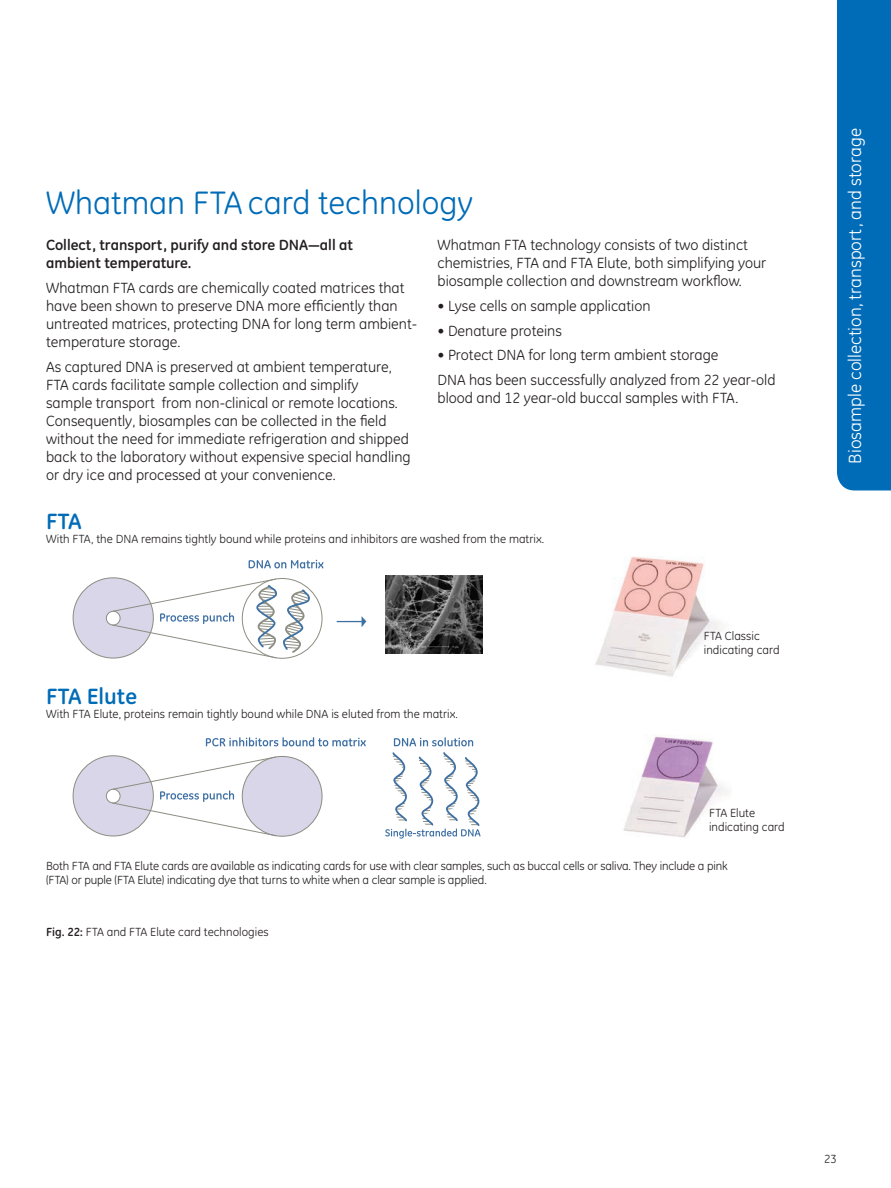
<style>
.page{position:relative;width:891px;height:1188px;background:#fff}
.page>*{position:absolute;margin:0;border:0;box-sizing:border-box;transform-origin:0 0}
.t1{font:33px "GE Inspira";color:#006cb7}
.t2{font:700 22.5px "GE Inspira";color:#006cb7}
.t3{font:18px "GE Inspira";color:#fff}
.t4{font:15px/18px "GE Inspira";color:#231f20}
.t5{font:700 15px/18px "GE Inspira";color:#231f20}
.t6{font:12px/14.1px "GE Inspira";color:#231f20}
.s1{font-weight:700}
</style>
<div class="page">
<div style="left:837px;top:0;width:54px;height:490px;background:#006cb7"></div>
<div style="left:73px;top:578px;width:80px;height:80px;background:#dad6e9;border-radius:50%"></div>
<svg style="left:106px;top:611px;width:14px;height:14px"></svg>
<div style="left:106px;top:611px;width:15px;height:15px;border:1px solid #8c8d82;border-radius:50%"></div>
<svg style="left:249px;top:560px;width:74px;height:8px"></svg>
<svg style="left:337px;top:616px;width:29px;height:11px"></svg>
<svg style="left:111px;top:578px;width:200px;height:81px"></svg>
<div style="left:73px;top:756px;width:80px;height:80px;background:#dad6e9;border-radius:50%"></div>
<div style="left:242px;top:756px;width:80px;height:80px;background:#dad6e9;border-radius:50%"></div>
<div style="left:106px;top:789px;width:14px;height:14px;background:#fff;border-radius:50%"></div>
<div style="left:106px;top:789px;width:15px;height:14px;border:1px solid #8c8d82;border-radius:50%"></div>
<svg style="left:206px;top:737px;width:160px;height:9px"></svg>
<svg style="left:111px;top:756px;width:166px;height:81px"></svg>
<svg style="left:385px;top:737px;width:96px;height:102px"></svg>
<img style="left:623px;top:735px;width:105px;height:103px">
<img style="left:595px;top:556px;width:125px;height:121px">
<img style="left:386px;top:575px;width:97px;height:79px">
<h1 class="t1" style="left:46px;top:184px;width:429px">Whatman FTA card technology</h1>
<p class="t5" style="left:46px;top:236px;width:308px">Collect, transport, purify and store DNA—all at ambient temperature.</p>
<p class="t4" style="left:46px;top:279px;width:372px">Whatman FTA cards are chemically coated matrices that have been shown to preserve DNA more efficiently than untreated matrices, protecting DNA for long term ambient&shy;temperature storage.</p>
<p class="t4" style="left:46px;top:358px;width:366px">As captured DNA is preserved at ambient temperature, FTA cards facilitate sample collection and simplify<br>sample transport from non-clinical or remote locations.<br>Consequently, biosamples can be collected in the field without the need for immediate refrigeration and shipped back to the laboratory without expensive special handling or dry ice and processed at your convenience.</p>
<p class="t4" style="left:438px;top:236px;width:330px">Whatman FTA technology consists of two distinct chemistries, FTA and FTA Elute, both simplifying your biosample collection and downstream workflow.</p>
<p class="t4" style="left:438px;top:297px;width:215px">• Lyse cells on sample application</p>
<p class="t4" style="left:438px;top:321px;width:126px">• Denature proteins</p>
<p class="t4" style="left:438px;top:343px;width:340px;line-height:24.8px">• Protect DNA for long term ambient storage<br>DNA has been successfully analyzed from 22 year-old</p>
<p class="t4" style="left:438px;top:389px;width:302px">blood and 12 year-old buccal samples with FTA.</p>
<h2 class="t2" style="left:46px;top:507px;width:37px">FTA</h2>
<p class="t6" style="left:46px;top:532px;width:500px">With FTA, the DNA remains tightly bound while proteins and inhibitors are washed from the matrix.</p>
<h2 class="t2" style="left:46px;top:682px;width:92px">FTA Elute</h2>
<p class="t6" style="left:46px;top:707px;width:413px">With FTA Elute, proteins remain tightly bound while DNA is eluted from the matrix.</p>
<p class="t6" style="left:704px;top:629px;width:77px">FTA Classic indicating card</p>
<p class="t6" style="left:709px;top:806px;width:77px">FTA Elute indicating card</p>
<p class="t6" style="left:46px;top:859px;width:683px">Both FTA and FTA Elute cards are available as indicating cards for use with clear samples, such as buccal cells or saliva. They include a pink (FTA) or puple (FTA Elute) indicating dye that turns to white when a clear sample is applied.</p>
<p class="t6" style="left:46px;top:925px;width:224px"><span class="s1">Fig. 22:</span> FTA and FTA Elute card technologies</p>
<p class="t3" style="left:845px;top:464px;width:337px;rotate:-90deg">Biosample collection, transport, and storage</p>
<p class="t6" style="left:824px;top:1152px;width:14px">23</p>
</div>
